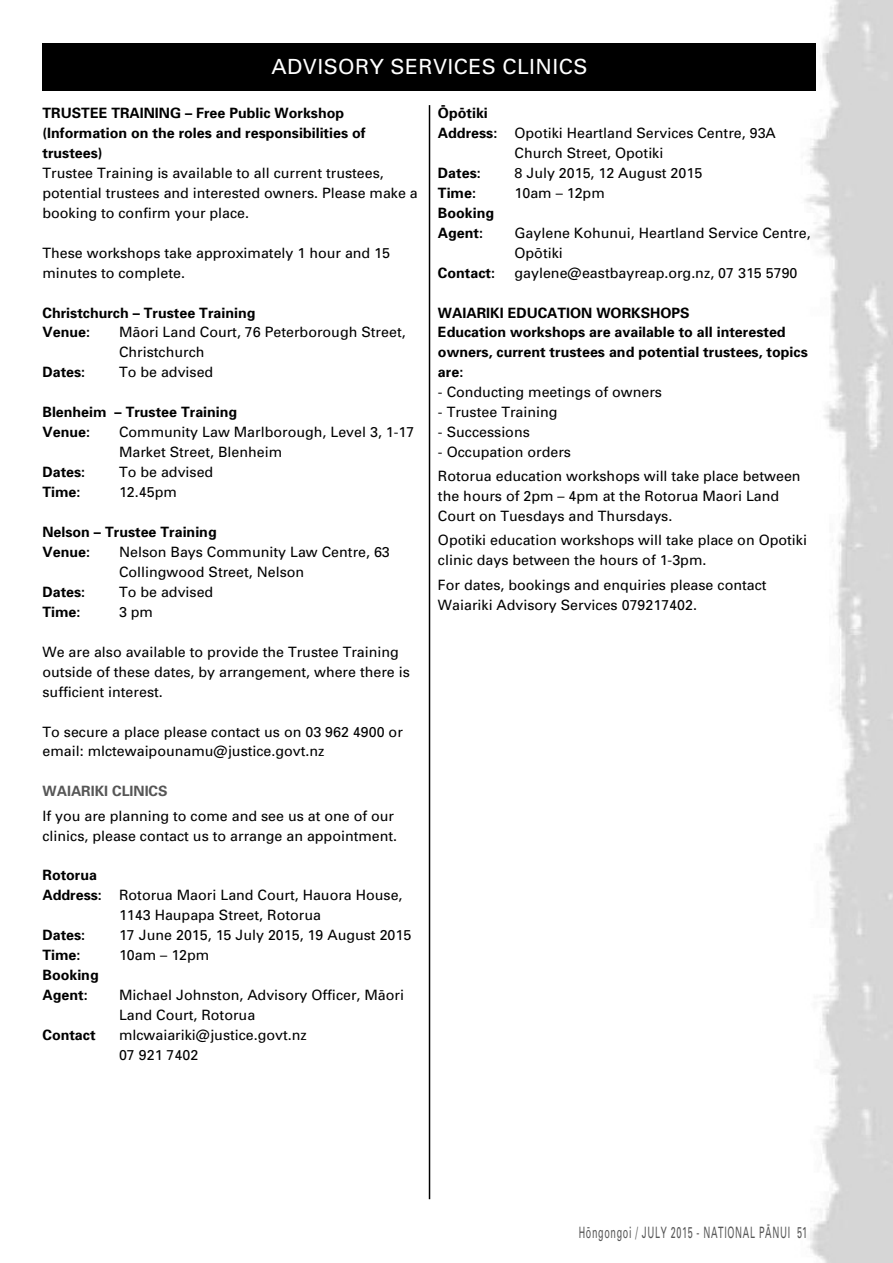
<style>
.page{position:relative;width:893px;height:1263px;background:#fff}
.page>*{position:absolute;margin:0;border:0;box-sizing:border-box;transform-origin:0 0}
.t1{font:20.85px "Univers Maori";letter-spacing:.02em;color:#fff}
.t2{font:15.6px "Univers Maori";letter-spacing:.075em;color:#575757;scale:.57 1}
.t3{font:14.25px/20px "Univers Maori";color:#000}
.t4{font:700 14.25px/20px "Univers Maori";color:#000}
.t5{font:700 14.25px "Univers Maori";color:#575757}
.s1{font-weight:700}
</style>
<div class="page">
<img style="left:805px;top:0;width:88px;height:1263px">
<div style="left:43px;top:43px;width:773px;height:48px;background:#000"></div>
<hr style="left:429px;top:105px;width:1px;height:1094px;background:#000">
<h1 class="t1" style="left:272px;top:58px;width:317px">ADVISORY SERVICES CLINICS</h1>
<p class="t4" style="left:438px;top:104px;width:51px">Öpötiki</p>
<p class="t3" style="left:438px;top:124px;width:339px"><span class="s1">Address:</span> Opotiki Heartland Services Centre, 93A</p>
<p class="t3" style="left:514px;top:144px;width:150px">Church Street, Opotiki</p>
<p class="t4" style="left:438px;top:164px;width:44px">Dates:</p>
<p class="t3" style="left:514px;top:164px;width:189px">8 July 2015, 12 August 2015</p>
<p class="t4" style="left:438px;top:184px;width:40px">Time:</p>
<p class="t3" style="left:514px;top:184px;width:92px">10am – 12pm</p>
<p class="t4" style="left:438px;top:204px;width:58px">Booking<br>Agent:</p>
<p class="t4" style="left:43px;top:104px;width:325px">TRUSTEE TRAINING – Free Public Workshop (Information on the roles and responsibilities of trustees)</p>
<p class="t3" style="left:43px;top:164px;width:377px">Trustee Training is available to all current trustees, potential trustees and interested owners. Please make a booking to confirm your place.</p>
<p class="t3" style="left:43px;top:244px;width:349px">These workshops take approximately 1 hour and 15 minutes to complete.</p>
<p class="t4" style="left:43px;top:303px;width:214px">Christchurch – Trustee Training<br>Venue:</p>
<p class="t3" style="left:514px;top:224px;width:298px">Gaylene Kohunui, Heartland Service Centre,<br>Opötiki</p>
<p class="t4" style="left:438px;top:264px;width:59px">Contact:</p>
<p class="t3" style="left:514px;top:264px;width:284px">gaylene@eastbayreap.org.nz, 07 315 5790</p>
<p class="t4" style="left:438px;top:303px;width:371px">WAIARIKI EDUCATION WORKSHOPS<br>Education workshops are available to all interested owners, current trustees and potential trustees, topics are:</p>
<p class="t3" style="left:438px;top:383px;width:226px">- Conducting meetings of owners</p>
<p class="t3" style="left:438px;top:403px;width:121px">- Trustee Training</p>
<p class="t3" style="left:438px;top:423px;width:93px">- Successions</p>
<p class="t3" style="left:438px;top:441px;width:364px;line-height:24.2px">- Occupation orders<br>Rotorua education workshops will take place between</p>
<p class="t3" style="left:438px;top:487px;width:343px">the hours of 2pm – 4pm at the Rotorua Maori Land<br>Court on Tuesdays and Thursdays.</p>
<p class="t3" style="left:438px;top:532px;width:370px">Opotiki education workshops will take place on Opotiki clinic days between the hours of 1-3pm.</p>
<p class="t3" style="left:438px;top:576px;width:330px">For dates, bookings and enquiries please contact<br>Waiariki Advisory Services 079217402.</p>
<p class="t3" style="left:119px;top:324px;width:288px">Mäori Land Court, 76 Peterborough Street,<br>Christchurch</p>
<p class="t4" style="left:43px;top:363px;width:44px">Dates:</p>
<p class="t3" style="left:119px;top:364px;width:96px">To be advised</p>
<p class="t4" style="left:43px;top:403px;width:196px">Blenheim – Trustee Training<br>Venue:</p>
<p class="t3" style="left:119px;top:423px;width:297px">Community Law Marlborough, Level 3, 1-17<br>Market Street, Blenheim</p>
<p class="t4" style="left:43px;top:463px;width:44px">Dates:</p>
<p class="t3" style="left:119px;top:463px;width:96px">To be advised</p>
<p class="t4" style="left:43px;top:483px;width:40px">Time:</p>
<p class="t3" style="left:119px;top:483px;width:59px">12.45pm</p>
<p class="t4" style="left:43px;top:523px;width:176px">Nelson – Trustee Training<br>Venue:</p>
<p class="t3" style="left:119px;top:543px;width:272px">Nelson Bays Community Law Centre, 63<br>Collingwood Street, Nelson</p>
<p class="t4" style="left:43px;top:583px;width:44px">Dates:</p>
<p class="t3" style="left:119px;top:583px;width:96px">To be advised</p>
<p class="t4" style="left:43px;top:603px;width:40px">Time:</p>
<p class="t3" style="left:119px;top:603px;width:36px">3 pm</p>
<p class="t3" style="left:43px;top:643px;width:369px">We are also available to provide the Trustee Training outside of these dates, by arrangement, where there is sufficient interest.</p>
<p class="t3" style="left:43px;top:723px;width:362px">To secure a place please contact us on 03 962 4900 or email: mlctewaipounamu@justice.govt.nz</p>
<p class="t5" style="left:43px;top:786px;width:127px">WAIARIKI CLINICS</p>
<p class="t3" style="left:43px;top:807px;width:356px">If you are planning to come and see us at one of our clinics, please contact us to arrange an appointment.</p>
<p class="t4" style="left:43px;top:866px;width:56px">Rotorua</p>
<p class="t3" style="left:43px;top:886px;width:361px"><span class="s1">Address:</span> Rotorua Maori Land Court, Hauora House,</p>
<p class="t3" style="left:119px;top:906px;width:203px">1143 Haupapa Street, Rotorua</p>
<p class="t4" style="left:43px;top:926px;width:44px">Dates:</p>
<p class="t3" style="left:119px;top:926px;width:294px">17 June 2015, 15 July 2015, 19 August 2015</p>
<p class="t4" style="left:43px;top:946px;width:40px">Time:</p>
<p class="t3" style="left:119px;top:946px;width:92px">10am – 12pm</p>
<p class="t4" style="left:43px;top:966px;width:58px">Booking<br>Agent:</p>
<p class="t3" style="left:119px;top:986px;width:287px">Michael Johnston, Advisory Officer, Mäori<br>Land Court, Rotorua</p>
<p class="t4" style="left:43px;top:1026px;width:55px">Contact</p>
<p class="t3" style="left:119px;top:1026px;width:189px">mlcwaiariki@justice.govt.nz<br>07 921 7402</p>
<p class="t2" style="left:579px;top:1226px;width:402px">Höngongoi / JULY 2015 - NATIONAL PÄNUI 51</p>
</div>
